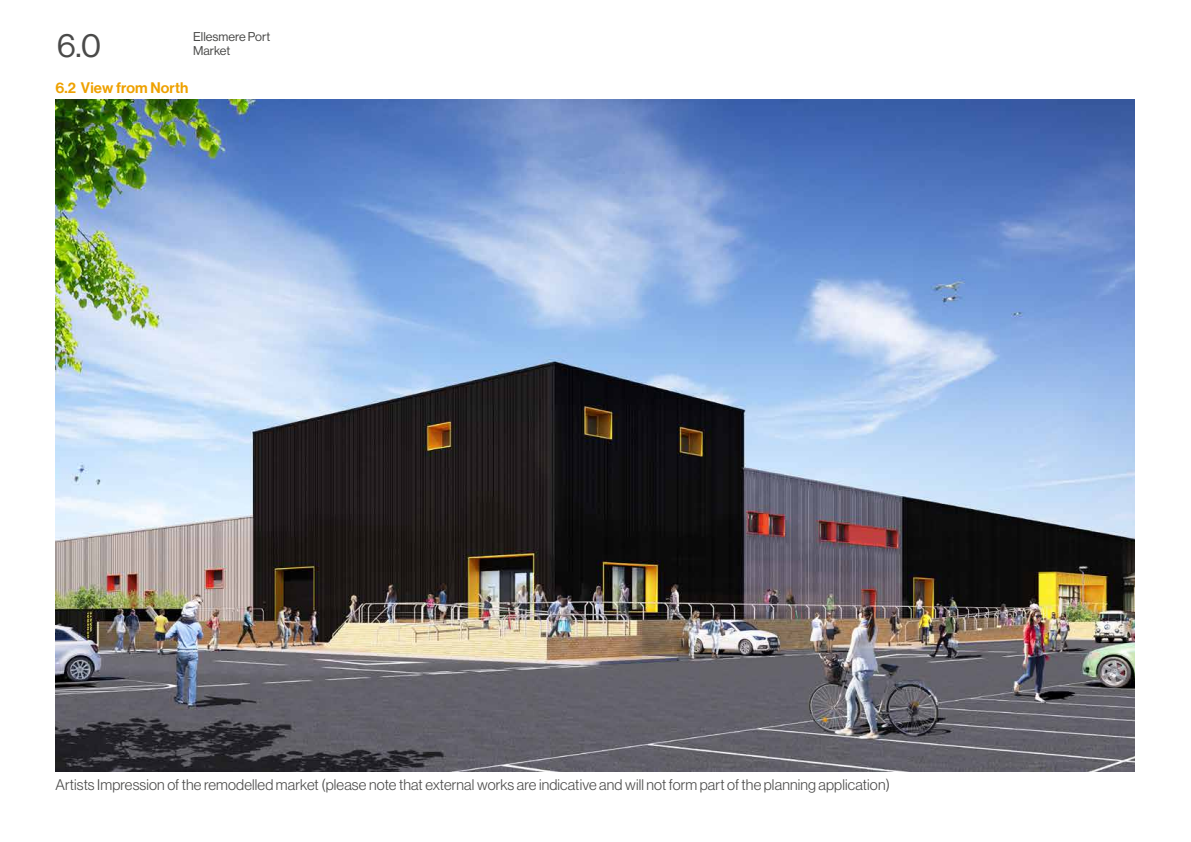
<style>
.page{position:relative;width:1191px;height:842px;background:#fff}
.page>*{position:absolute;margin:0;border:0;box-sizing:border-box;transform-origin:0 0}
.t1{font:33.1px "N Haas Grotesk DS Pro 55 Rg";color:#4a4a49}
.t2{font:15px "N Haas Grotesk DS Pro 45 Lt";letter-spacing:.01em;color:#4a4a49}
.t3{font:15px "N Haas Grotesk DS Pro 65 Md";letter-spacing:.01em;color:#eea100}
.t4{font:12.5px/14px "N Haas Grotesk DS Pro 55 Rg";color:#4a4a49}
</style>
<div class="page">
<img style="left:55px;top:99px;width:1079px;height:672px">
<h1 class="t1" style="left:57px;top:26px;width:46px">6.0</h1>
<p class="t4" style="left:193px;top:30px;width:78px">Ellesmere Port<br>Market</p>
<p class="t3" style="left:55px;top:79px;width:135px">6.2 View from North</p>
<p class="t2" style="left:55px;top:776px;width:836px">Artists Impression of the remodelled market (please note that external works are indicative and will not form part of the planning application)</p>
</div>
